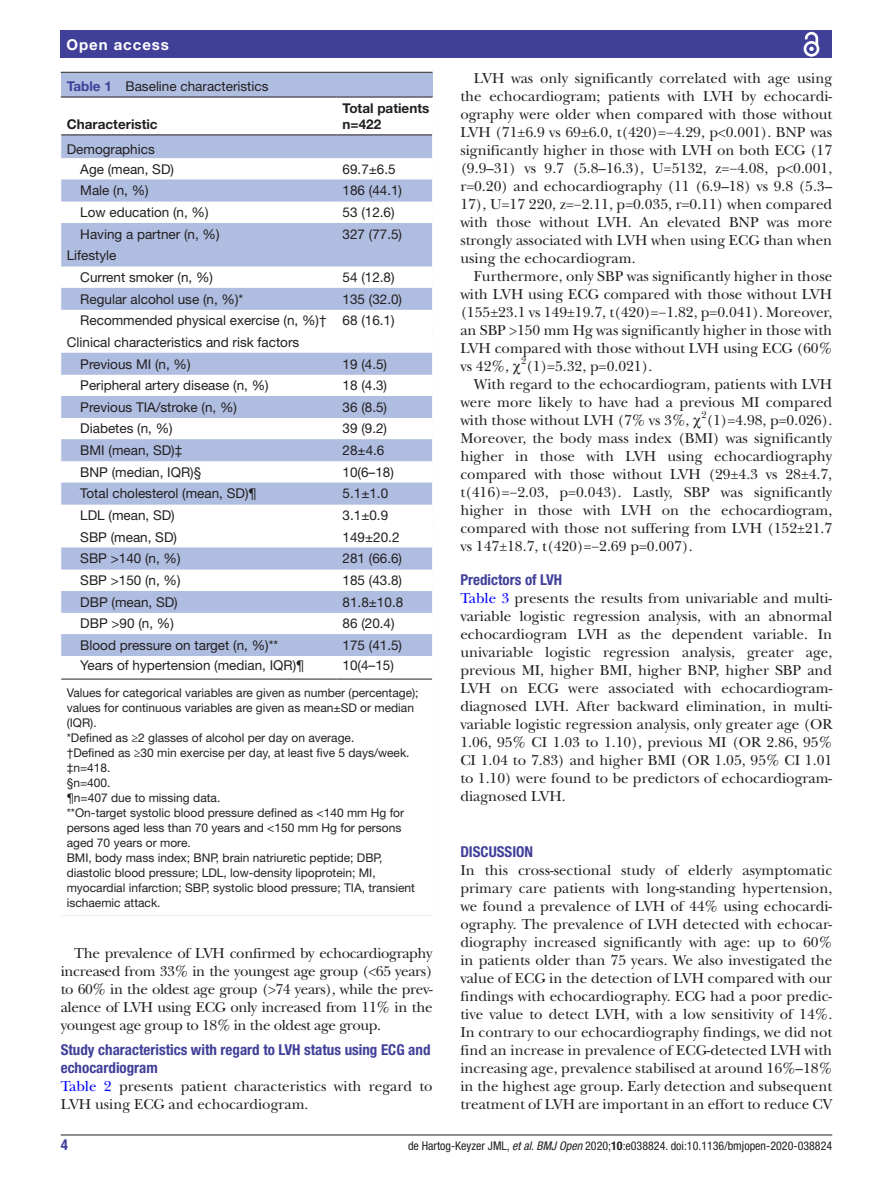
<style>
.page{position:relative;width:893px;height:1191px;background:#fff}
.page>*{position:absolute;margin:0;border:0;box-sizing:border-box;transform-origin:0 0}
.t1{font:15px/18px "New Baskerville";color:#231f20;text-align:justify}
.t2{font:700 condensed 15px/18px "Helvetica Neue LT Std";color:#414099}
.t3{font:700 15px "Helvetica Neue LT Std";letter-spacing:.065em;color:#fff}
.t4{font:13.5px/20.1px "Helvetica Neue LT Std";color:#231f20}
.t5{font:700 13.5px/16.2px "Helvetica Neue LT Std";color:#231f20}
.t6{font:12px/15px "Helvetica Neue LT Std";color:#231f20}
.t7{font:condensed 12px "Helvetica Neue LT Std";color:#231f20}
.t8{font:9.9px "New Baskerville";color:#231f20}
.s1{font-weight:700;color:#414099}
.s2{color:#00f}
.s3{font-style:italic}
.s4{font-weight:700}
</style>
<div class="page">
<hr style="left:61px;top:1134px;width:771px;height:1px;background:#231f20">
<div style="left:61px;top:31px;width:771px;height:27px;background:#414099"></div>
<svg style="left:803px;top:31px;width:17px;height:26px"></svg>
<div style="left:61px;top:73px;width:372px;height:842px;background:#afbde1"></div>
<hr style="left:61px;top:72px;width:372px;height:1px;background:#231f20">
<div style="left:61px;top:98px;width:371px;height:817px;background:#fff"></div>
<svg style="left:61px;top:135px;width:371px;height:521px"></svg>
<hr style="left:61px;top:97px;width:276px;height:1px;background:#231f20">
<hr style="left:61px;top:134px;width:276px;height:1px;background:#231f20">
<hr style="left:337px;top:97px;width:96px;height:1px;background:#231f20">
<hr style="left:337px;top:134px;width:95px;height:1px;background:#231f20">
<hr style="left:337px;top:678px;width:95px;height:1px;background:#231f20">
<hr style="left:61px;top:678px;width:276px;height:1px;background:#231f20">
<hr style="left:432px;top:97px;width:1px;height:38px;background:#fff">
<svg style="left:432px;top:135px;width:1px;height:544px"></svg>
<hr style="left:432px;top:679px;width:1px;height:236px;background:#fff">
<hr style="left:67px;top:726px;width:366px;height:1px;background:#fff">
<hr style="left:67px;top:741px;width:366px;height:1px;background:#fff">
<hr style="left:67px;top:756px;width:366px;height:1px;background:#fff">
<hr style="left:67px;top:771px;width:366px;height:1px;background:#fff">
<hr style="left:67px;top:786px;width:366px;height:1px;background:#fff">
<hr style="left:67px;top:801px;width:366px;height:1px;background:#fff">
<hr style="left:67px;top:846px;width:366px;height:1px;background:#fff">
<hr style="left:67px;top:906px;width:366px;height:1px;background:#fff">
<p class="t3" style="left:66px;top:35px;width:104px">Open access</p>
<p class="t4" style="left:67px;top:76px;width:203px"><span class="s1">Table 1</span> Baseline characteristics</p>
<p class="t5" style="left:67px;top:116px;width:92px">Characteristic</p>
<p class="t4" style="left:80px;top:138px;width:95px;text-indent:-14px">Demographics<br>Age (mean, SD)</p>
<p class="t5" style="left:343px;top:99px;width:88px">Total patients n=422</p>
<p class="t4" style="left:343px;top:159px;width:55px">69.7±6.5</p>
<p class="t4" style="left:80px;top:180px;width:70px">Male (n, %)</p>
<p class="t4" style="left:343px;top:180px;width:61px">186 (44.1)</p>
<p class="t4" style="left:80px;top:202px;width:130px">Low education (n, %)</p>
<p class="t4" style="left:343px;top:202px;width:54px">53 (12.6)</p>
<p class="t4" style="left:80px;top:224px;width:141px">Having a partner (n, %)</p>
<p class="t4" style="left:343px;top:224px;width:61px">327 (77.5)</p>
<p class="t4" style="left:80px;top:244px;width:134px;line-height:21.6px;text-indent:-14px">Lifestyle<br>Current smoker (n, %)</p>
<p class="t4" style="left:343px;top:267px;width:54px">54 (12.8)</p>
<p class="t4" style="left:80px;top:288px;width:165px">Regular alcohol use (n, %)*</p>
<p class="t4" style="left:343px;top:288px;width:61px">135 (32.0)</p>
<p class="t4" style="left:80px;top:310px;width:316px">Recommended physical exercise (n, %)† 68 (16.1)</p>
<p class="t4" style="left:67px;top:332px;width:234px">Clinical characteristics and risk factors</p>
<p class="t4" style="left:80px;top:353px;width:112px">Previous MI (n, %)</p>
<p class="t4" style="left:343px;top:353px;width:46px">19 (4.5)</p>
<p class="t4" style="left:80px;top:375px;width:190px">Peripheral artery disease (n, %)</p>
<p class="t4" style="left:343px;top:375px;width:46px">18 (4.3)</p>
<p class="t4" style="left:80px;top:397px;width:158px">Previous TIA/stroke (n, %)</p>
<p class="t4" style="left:343px;top:397px;width:46px">36 (8.5)</p>
<p class="t4" style="left:80px;top:418px;width:94px">Diabetes (n, %)</p>
<p class="t4" style="left:343px;top:418px;width:46px">39 (9.2)</p>
<p class="t4" style="left:80px;top:440px;width:104px">BMI (mean, SD)‡</p>
<p class="t4" style="left:343px;top:440px;width:43px">28±4.6</p>
<p class="t4" style="left:80px;top:462px;width:123px">BNP (median, IQR)§</p>
<p class="t4" style="left:343px;top:462px;width:53px">10(6–18)</p>
<p class="t4" style="left:80px;top:483px;width:178px">Total cholesterol (mean, SD)¶</p>
<p class="t4" style="left:343px;top:483px;width:47px">5.1±1.0</p>
<p class="t4" style="left:80px;top:505px;width:96px">LDL (mean, SD)</p>
<p class="t4" style="left:343px;top:505px;width:47px">3.1±0.9</p>
<p class="t4" style="left:80px;top:526px;width:98px">SBP (mean, SD)</p>
<p class="t4" style="left:343px;top:526px;width:58px">149±20.2</p>
<p class="t4" style="left:80px;top:548px;width:102px">SBP &gt;140 (n, %)</p>
<p class="t4" style="left:343px;top:548px;width:61px">281 (66.6)</p>
<p class="t4" style="left:80px;top:570px;width:102px">SBP &gt;150 (n, %)</p>
<p class="t4" style="left:343px;top:570px;width:61px">185 (43.8)</p>
<p class="t4" style="left:80px;top:591px;width:99px">DBP (mean, SD)</p>
<p class="t4" style="left:343px;top:591px;width:62px">81.8±10.8</p>
<p class="t4" style="left:80px;top:613px;width:95px">DBP &gt;90 (n, %)</p>
<p class="t4" style="left:343px;top:613px;width:54px">86 (20.4)</p>
<p class="t4" style="left:80px;top:635px;width:199px">Blood pressure on target (n, %)**</p>
<p class="t4" style="left:343px;top:635px;width:61px">175 (41.5)</p>
<p class="t4" style="left:80px;top:655px;width:226px">Years of hypertension (median, IQR)¶</p>
<p class="t4" style="left:343px;top:655px;width:53px">10(4–15)</p>
<p class="t6" style="left:67px;top:684px;width:353px">Values for categorical variables are given as number (percentage); values for continuous variables are given as mean±SD or median (IQR).<br>*Defined as ≥2 glasses of alcohol per day on average.<br>†Defined as ≥30 min exercise per day, at least five 5 days/week. ‡n=418.<br>§n=400.<br>¶n=407 due to missing data.<br>**On-target systolic blood pressure defined as &lt;140 mm Hg for persons aged less than 70 years and &lt;150 mm Hg for persons aged 70 years or more.<br>BMI, body mass index; BNP, brain natriuretic peptide; DBP, diastolic blood pressure; LDL, low-density lipoprotein; MI, myocardial infarction; SBP, systolic blood pressure; TIA, transient ischaemic attack.</p>
<p class="t1" style="left:61px;top:944px;width:373px;text-indent:14px">The prevalence of LVH confirmed by echocardiography increased from 33% in the youngest age group (&lt;65 years) to 60% in the oldest age group (&gt;74 years), while the prev&shy;alence of LVH using ECG only increased from 11% in the youngest age group to 18% in the oldest age group.</p>
<p class="t2" style="left:61px;top:1040px;width:371px">Study characteristics with regard to LVH status using ECG and echocardiogram</p>
<p class="t1" style="left:61px;top:1077px;width:373px"><span class="s2">Table 2</span> presents patient characteristics with regard to<br>LVH using ECG and echocardiogram.</p>
<p class="t1" style="left:460px;top:69px;width:373px;text-indent:14px">LVH was only significantly correlated with age using the echocardiogram; patients with LVH by echocardi&shy;ography were older when compared with those without LVH (71±6.9 vs 69±6.0, t(420)=−4.29, p&lt;0.001). BNP was significantly higher in those with LVH on both ECG (17 (9.9–31) vs 9.7 (5.8–16.3), U=5132, z=−4.08, p&lt;0.001, r=0.20) and echocardiography (11 (6.9–18) vs 9.8 (5.3– 17), U=17 220, z=−2.11, p=0.035, r=0.11) when compared with those without LVH. An elevated BNP was more strongly associated with LVH when using ECG than when using the echocardiogram.</p>
<p class="t1" style="left:460px;top:267px;width:373px;text-indent:14px">Furthermore, only SBP was significantly higher in those with LVH using ECG compared with those without LVH (155±23.1 vs 149±19.7, t(420)=−1.82, p=0.041). Moreover, an SBP &gt;150 mm Hg was significantly higher in those with LVH compared with those without LVH using ECG (60% vs 42%,</p>
<p class="t8" style="left:521px;top:355px;width:7px">2</p>
<p class="t1" style="left:526px;top:357px;width:127px">(1)=5.32, p=0.021).</p>
<p class="t1" style="left:474px;top:375px;width:360px">With regard to the echocardiogram, patients with LVH</p>
<p class="t1" style="left:460px;top:393px;width:373px">were more likely to have had a previous MI compared</p>
<p class="t1" style="left:460px;top:411px;width:231px">with those without LVH (7% vs 3%,</p>
<p class="t8" style="left:701px;top:409px;width:7px">2</p>
<p class="t1" style="left:460px;top:411px;width:373px;text-indent:246px">(1)=4.98, p=0.026).<br>Moreover, the body mass index (BMI) was significantly higher in those with LVH using echocardiography compared with those without LVH (29±4.3 vs 28±4.7, t(416)=−2.03, p=0.043). Lastly, SBP was significantly higher in those with LVH on the echocardiogram, compared with those not suffering from LVH (152±21.7 vs 147±18.7, t(420)=−2.69 p=0.007).</p>
<p class="t2" style="left:460px;top:570px;width:103px">Predictors of LVH</p>
<p class="t1" style="left:460px;top:589px;width:373px"><span class="s2">Table 3</span> presents the results from univariable and multi&shy;variable logistic regression analysis, with an abnormal echocardiogram LVH as the dependent variable. In univariable logistic regression analysis, greater age, previous MI, higher BMI, higher BNP, higher SBP and LVH on ECG were associated with echocardiogram&shy;diagnosed LVH. After backward elimination, in multi&shy;variable logistic regression analysis, only greater age (OR 1.06, 95% CI 1.03 to 1.10), previous MI (OR 2.86, 95% CI 1.04 to 7.83) and higher BMI (OR 1.05, 95% CI 1.01 to 1.10) were found to be predictors of echocardiogram&shy;diagnosed LVH.</p>
<p class="t2" style="left:460px;top:842px;width:74px">DISCUSSION</p>
<p class="t1" style="left:460px;top:861px;width:373px">In this cross-sectional study of elderly asymptomatic primary care patients with long-standing hypertension, we found a prevalence of LVH of 44% using echocardi&shy;ography. The prevalence of LVH detected with echocar&shy;diography increased significantly with age: up to 60% in patients older than 75 years. We also investigated the value of ECG in the detection of LVH compared with our findings with echocardiography. ECG had a poor predic&shy;tive value to detect LVH, with a low sensitivity of 14%.<br>In contrary to our echocardiography findings, we did not find an increase in prevalence of ECG-detected LVH with increasing age, prevalence stabilised at around 16%–18% in the highest age group. Early detection and subsequent treatment of LVH are important in an effort to reduce CV</p>
<p class="t2" style="left:61px;top:1135px;width:9px">4</p>
<p class="t7" style="left:408px;top:1138px;width:426px">de Hartog-Keyzer JML, <span class="s3">et al</span>. <span class="s3">BMJ Open</span> 2020;<span class="s4">10</span>:e038824. doi:10.1136/bmjopen-2020-038824</p>
</div>
